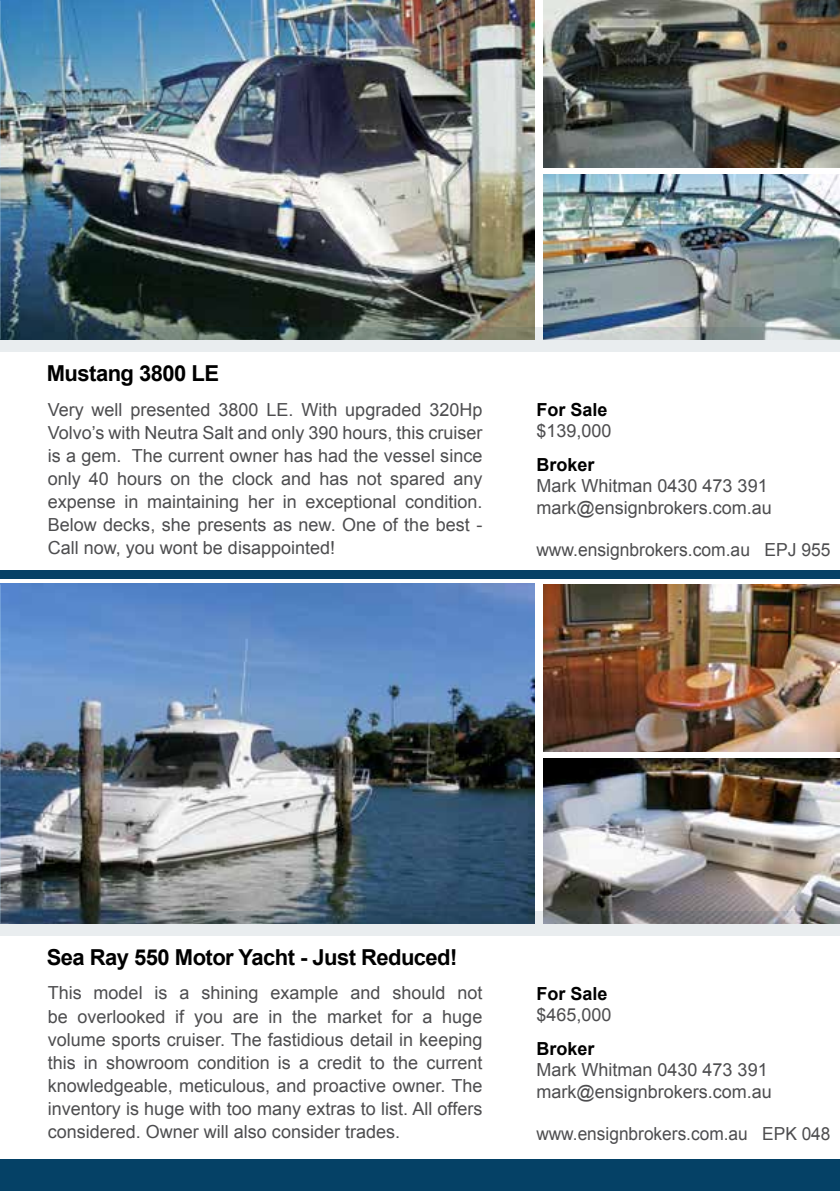
<style>
.page{position:relative;width:840px;height:1191px;background:#fff}
.page>*{position:absolute;margin:0;border:0;box-sizing:border-box;transform-origin:0 0}
.t1{font:700 22px "Arial";letter-spacing:-.025em;color:#000}
.t2{font:18px/23px "Arial";color:#4d4d4f;text-align:justify}
.t3{font:18px "Arial";color:#4d4d4f;scale:.96 1}
.t4{font:700 18px "Arial";color:#000}
</style>
<div class="page">
<div style="left:0;top:1159px;width:839px;height:32px;background:#054166"></div>
<img style="left:0;top:0;width:534px;height:327px">
<img style="left:543px;top:0;width:296px;height:167px">
<img style="left:543px;top:175px;width:296px;height:152px">
<img style="left:0;top:584px;width:534px;height:327px">
<img style="left:543px;top:584px;width:296px;height:167px">
<img style="left:543px;top:758px;width:296px;height:153px">
<svg style="left:1px;top:911px;width:838px;height:24px;background:#98a2a8"></svg>
<svg style="left:1px;top:327px;width:838px;height:25px;background:#a5aeae"></svg>
<div style="left:0;top:570px;width:839px;height:8px;background:#054166"></div>
<img style="left:0;top:0;width:1px;height:168px">
<img style="left:0;top:175px;width:1px;height:165px">
<svg style="left:0;top:911px;width:1px;height:25px"></svg>
<svg style="left:0;top:327px;width:1px;height:25px"></svg>
<p class="t1" style="left:47px;top:358px;width:174px">Mustang 3800 LE</p>
<p class="t2" style="left:48px;top:398px;width:436px">Very well presented 3800 LE. With upgraded 320Hp Volvo’s with Neutra Salt and only 390 hours, this cruiser is a gem. The current owner has had the vessel since only 40 hours on the clock and has not spared any expense in maintaining her in exceptional condition.<br>Below decks, she presents as new. One of the best - Call now, you wont be disappointed!</p>
<p class="t4" style="left:536px;top:397px;width:73px">For Sale</p>
<p class="t2" style="left:536px;top:419px;width:77px">$139,000</p>
<p class="t4" style="left:536px;top:452px;width:60px">Broker</p>
<p class="t2" style="left:536px;top:475px;width:237px;line-height:21.6px">Mark Whitman 0430 473 391 mark@ensignbrokers.com.au</p>
<p class="t2" style="left:536px;top:538px;width:296px">www.ensignbrokers.com.au EPJ 955</p>
<p class="t1" style="left:47px;top:942px;width:412px">Sea Ray 550 Motor Yacht - Just Reduced!</p>
<p class="t2" style="left:48px;top:981px;width:436px">This model is a shining example and should not be overlooked if you are in the market for a huge volume sports cruiser. The fastidious detail in keeping this in showroom condition is a credit to the current knowledgeable, meticulous, and proactive owner. The inventory is huge with too many extras to list. All offers considered. Owner will also consider trades.</p>
<p class="t4" style="left:536px;top:981px;width:73px">For Sale</p>
<p class="t2" style="left:536px;top:1003px;width:77px">$465,000</p>
<p class="t4" style="left:536px;top:1036px;width:60px">Broker</p>
<p class="t2" style="left:536px;top:1059px;width:237px;line-height:21.6px">Mark Whitman 0430 473 391 mark@ensignbrokers.com.au</p>
<p class="t3" style="left:536px;top:1121px;width:308px">www.ensignbrokers.com.au EPK 048</p>
</div>
